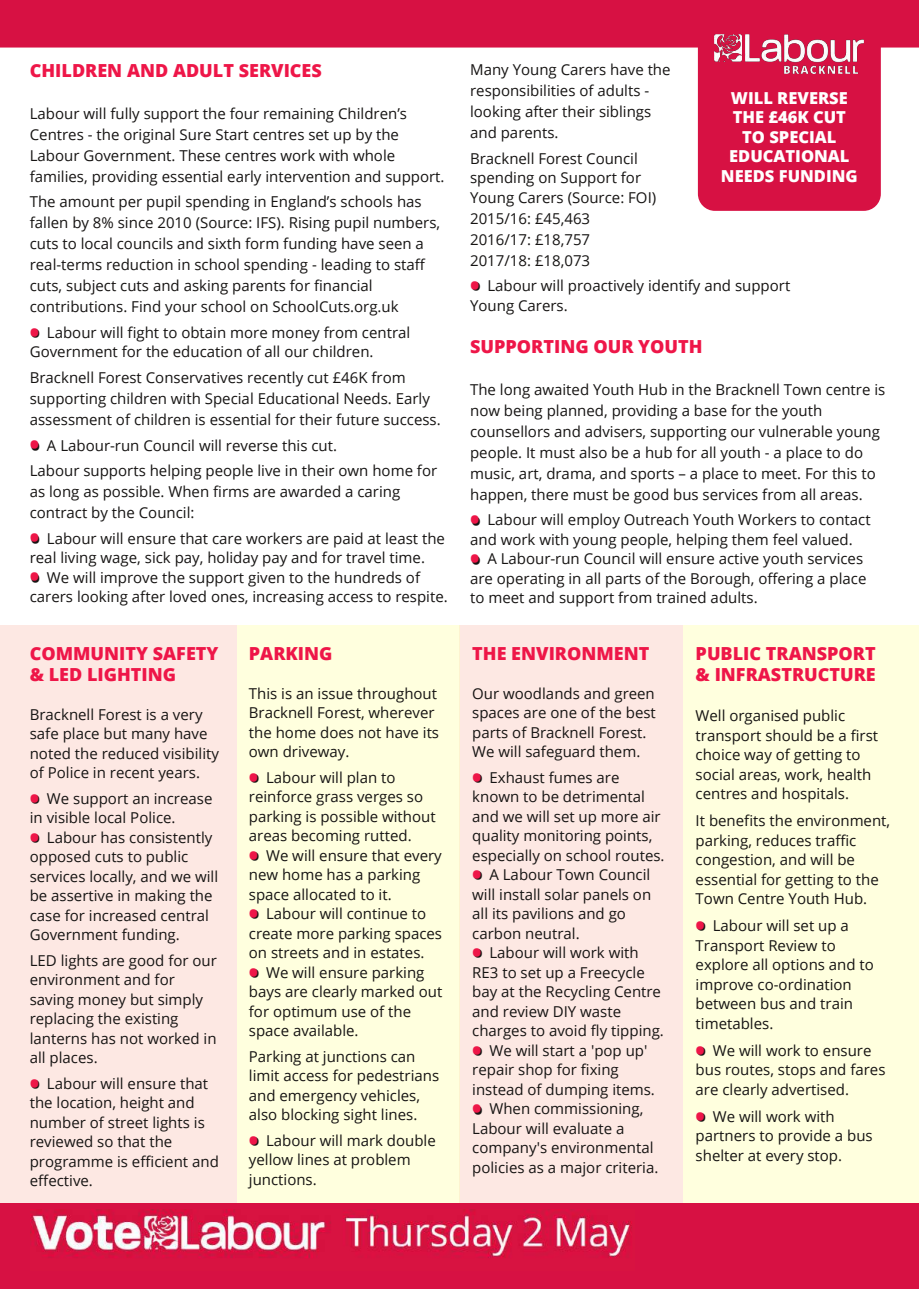
<style>
.page{position:relative;width:919px;height:1289px;background:#fff}
.page>*{position:absolute;margin:0;border:0;box-sizing:border-box;transform-origin:0 0}
.t1{font:800 18px/21px "Open Sans";color:#ee1648}
.t2{font:800 16.5px/19.5px "Open Sans";color:#fff;text-align:center}
.t3{font:15px/19.5px "Open Sans";color:#161413}
.s1{font-weight:800;font-size:24px}
</style>
<div class="page">
<div style="left:682px;top:625px;width:236px;height:578px;background:#ffffde"></div>
<div style="left:459px;top:625px;width:223px;height:578px;background:#fde8e3"></div>
<div style="left:236px;top:625px;width:223px;height:578px;background:#ffffde"></div>
<div style="left:0;top:625px;width:236px;height:578px;background:#fde8e3"></div>
<div style="left:0;top:1203px;width:918px;height:85px;background:#d71143"></div>
<div style="left:0;top:0;width:918px;height:47px;background:#d71143"></div>
<div style="left:0;top:0;width:918px;height:48px;border:2px solid #d71143"></div>
<img style="left:31px;top:1209px;width:601px;height:49px">
<div style="left:697px;top:28px;width:183px;height:183px;background:#d71143;border-radius:17px"></div>
<img style="left:714px;top:34px;width:149px;height:39px">
<p class="t1" style="left:30px;top:59px;width:293px">CHILDREN AND ADULT SERVICES</p>
<p class="t3" style="left:30px;top:102px;width:416px;line-height:21px">Labour will fully support the four remaining Children’s Centres - the original Sure Start centres set up by the Labour Government. These centres work with whole families, providing essential early intervention and support.</p>
<p class="t3" style="left:30px;top:191px;width:412px;line-height:21px">The amount per pupil spending in England’s schools has fallen by 8% since 2010 (Source: IFS). Rising pupil numbers, cuts to local councils and sixth form funding have seen a real-terms reduction in school spending - leading to staff cuts, subject cuts and asking parents for financial contributions. Find your school on SchoolCuts.org.uk</p>
<p class="t3" style="left:30px;top:322px;width:382px"><span class="s1">•</span> Labour will fight to obtain more money from central<br>Government for the education of all our children.</p>
<p class="t3" style="left:30px;top:366px;width:412px;line-height:21px">Bracknell Forest Conservatives recently cut £46K from supporting children with Special Educational Needs. Early assessment of children is essential for their future success.</p>
<p class="t3" style="left:30px;top:432px;width:409px;line-height:25.5px"><span class="s1">•</span> A Labour-run Council will reverse this cut.<br>Labour supports helping people live in their own home for</p>
<p class="t3" style="left:30px;top:480px;width:372px;line-height:21px">as long as possible. When firms are awarded a caring contract by the Council:</p>
<p class="t3" style="left:30px;top:528px;width:416px"><span class="s1">•</span> Labour will ensure that care workers are paid at least the real living wage, sick pay, holiday pay and for travel time.</p>
<p class="t3" style="left:30px;top:567px;width:419px"><span class="s1">•</span> We will improve the support given to the hundreds of carers looking after loved ones, increasing access to respite.</p>
<p class="t1" style="left:30px;top:642px;width:190px">COMMUNITY SAFETY &amp; LED LIGHTING</p>
<p class="t3" style="left:30px;top:704px;width:191px">Bracknell Forest is a very safe place but many have noted the reduced visibility of Police in recent years.</p>
<p class="t3" style="left:30px;top:788px;width:184px"><span class="s1">•</span> We support an increase in visible local Police.</p>
<p class="t3" style="left:30px;top:827px;width:190px"><span class="s1">•</span> Labour has consistently opposed cuts to public services locally, and we will be assertive in making the case for increased central<br>Government funding.</p>
<p class="t3" style="left:30px;top:950px;width:189px">LED lights are good for our environment and for saving money but simply replacing the existing lanterns has not worked in all places.</p>
<p class="t3" style="left:30px;top:1073px;width:190px"><span class="s1">•</span> Labour will ensure that the location, height and number of street lights is reviewed so that the programme is efficient and effective.</p>
<p class="t1" style="left:249px;top:642px;width:85px">PARKING</p>
<p class="t3" style="left:249px;top:683px;width:192px">This is an issue throughout<br>Bracknell Forest, wherever the home does not have its own driveway.</p>
<p class="t3" style="left:249px;top:767px;width:188px"><span class="s1">•</span> Labour will plan to reinforce grass verges so parking is possible without areas becoming rutted.</p>
<p class="t3" style="left:249px;top:845px;width:194px"><span class="s1">•</span> We will ensure that every new home has a parking space allocated to it.</p>
<p class="t3" style="left:249px;top:903px;width:195px"><span class="s1">•</span> Labour will continue to create more parking spaces on streets and in estates.</p>
<p class="t3" style="left:249px;top:962px;width:195px"><span class="s1">•</span> We will ensure parking bays are clearly marked out for optimum use of the space available.</p>
<p class="t3" style="left:249px;top:1046px;width:192px">Parking at junctions can limit access for pedestrians and emergency vehicles, also blocking sight lines.</p>
<p class="t3" style="left:249px;top:1130px;width:188px"><span class="s1">•</span> Labour will mark double yellow lines at problem junctions.</p>
<p class="t3" style="left:470px;top:59px;width:202px;line-height:21px">Many Young Carers have the responsibilities of adults - looking after their siblings and parents.</p>
<p class="t3" style="left:470px;top:148px;width:188px">Bracknell Forest Council spending on Support for<br>Young Carers (Source: FOI)</p>
<p class="t3" style="left:470px;top:207px;width:121px;line-height:21px;text-align:justify">2015/16: £45,463<br>2016/17: £18,757<br>2017/18: £18,073</p>
<p class="t3" style="left:470px;top:276px;width:321px"><span class="s1">•</span> Labour will proactively identify and support<br>Young Carers.</p>
<p class="t1" style="left:470px;top:335px;width:234px">SUPPORTING OUR YOUTH</p>
<p class="t3" style="left:470px;top:378px;width:416px;line-height:21px">The long awaited Youth Hub in the Bracknell Town centre is now being planned, providing a base for the youth counsellors and advisers, supporting our vulnerable young people. It must also be a hub for all youth - a place to do music, art, drama, and sports – a place to meet. For this to happen, there must be good bus services from all areas.</p>
<p class="t3" style="left:470px;top:510px;width:402px"><span class="s1">•</span> Labour will employ Outreach Youth Workers to contact and work with young people, helping them feel valued.</p>
<p class="t3" style="left:470px;top:549px;width:398px"><span class="s1">•</span> A Labour-run Council will ensure active youth services are operating in all parts of the Borough, offering a place to meet and support from trained adults.</p>
<p class="t2" style="left:721px;top:88px;width:138px">WILL REVERSE<br>THE £46K CUT<br>TO SPECIAL<br>EDUCATIONAL<br>NEEDS FUNDING</p>
<p class="t1" style="left:472px;top:642px;width:179px">THE ENVIRONMENT</p>
<p class="t3" style="left:472px;top:683px;width:185px">Our woodlands and green spaces are one of the best parts of Bracknell Forest.<br>We will safeguard them.</p>
<p class="t3" style="left:472px;top:767px;width:194px"><span class="s1">•</span> Exhaust fumes are known to be detrimental and we will set up more air quality monitoring points, especially on school routes.</p>
<p class="t3" style="left:472px;top:864px;width:180px"><span class="s1">•</span> A Labour Town Council will install solar panels on all its pavilions and go carbon neutral.</p>
<p class="t3" style="left:472px;top:942px;width:193px"><span class="s1">•</span> Labour will work with<br>RE3 to set up a Freecycle bay at the Recycling Centre and review DIY waste charges to avoid fly tipping.</p>
<p class="t3" style="left:472px;top:1040px;width:184px"><span class="s1">•</span> We will start a 'pop up' repair shop for fixing instead of dumping items.</p>
<p class="t3" style="left:472px;top:1098px;width:188px"><span class="s1">•</span> When commissioning,<br>Labour will evaluate a company's environmental policies as a major criteria.</p>
<p class="t1" style="left:695px;top:642px;width:182px">PUBLIC TRANSPORT &amp; INFRASTRUCTURE</p>
<p class="t3" style="left:695px;top:705px;width:184px">Well organised public transport should be a first choice way of getting to social areas, work, health centres and hospitals.</p>
<p class="t3" style="left:695px;top:810px;width:196px">It benefits the environment, parking, reduces traffic congestion, and will be essential for getting to the<br>Town Centre Youth Hub.</p>
<p class="t3" style="left:695px;top:915px;width:180px"><span class="s1">•</span> Labour will set up a<br>Transport Review to explore all options and to improve co-ordination between bus and train timetables.</p>
<p class="t3" style="left:695px;top:1040px;width:191px"><span class="s1">•</span> We will work to ensure bus routes, stops and fares are clearly advertised.</p>
<p class="t3" style="left:695px;top:1106px;width:178px"><span class="s1">•</span> We will work with partners to provide a bus shelter at every stop.</p>
</div>
